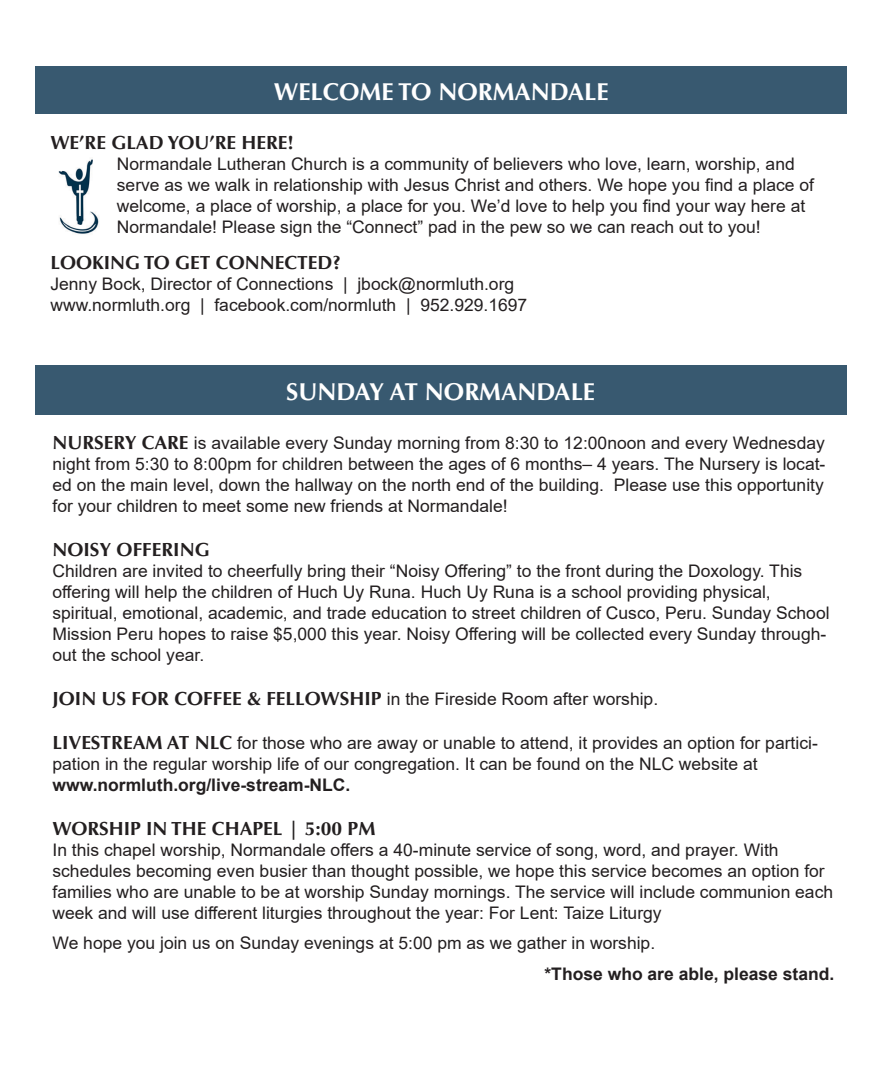
<style>
.page{position:relative;width:882px;height:1071px;background:#fff}
.page>*{position:absolute;margin:0;border:0;box-sizing:border-box;transform-origin:0 0}
.t1{font:700 24.5px "Optima LT Std";color:#fff}
.t2{font:700 19.07px "Optima LT Std";color:#231f20}
.t3{font:17.32px/21px "Arial";color:#231f20}
.t4{font:700 17.32px "Arial";color:#231f20}
.s1{font-family:"Optima LT Std";font-weight:700;font-size:19.07px}
</style>
<div class="page">
<div style="left:35px;top:66px;width:812px;height:47px;background:#385970"></div>
<img style="left:58px;top:159px;width:41px;height:75px">
<div style="left:35px;top:366px;width:812px;height:49px;background:#385970"></div>
<h1 class="t1" style="left:274px;top:77px;width:336px">WELCOME TO NORMANDALE</h1>
<p class="t2" style="left:50px;top:132px;width:245px">WE’RE GLAD YOU’RE HERE!</p>
<p class="t3" style="left:117px;top:153px;width:699px">Normandale Lutheran Church is a community of believers who love, learn, worship, and serve as we walk in relationship with Jesus Christ and others. We hope you find a place of welcome, a place of worship, a place for you. We’d love to help you find your way here at Normandale! Please sign the “Connect” pad in the pew so we can reach out to you!</p>
<p class="t2" style="left:50px;top:251px;width:292px">LOOKING TO GET CONNECTED?</p>
<p class="t3" style="left:50px;top:273px;width:465px">Jenny Bock, Director of Connections | jbock@normluth.org</p>
<p class="t3" style="left:50px;top:294px;width:478px">www.normluth.org | facebook.com/normluth | 952.929.1697</p>
<h1 class="t1" style="left:286px;top:378px;width:310px">SUNDAY AT NORMANDALE</h1>
<p class="t3" style="left:52px;top:432px;width:774px;text-align:justify"><span class="s1">NURSERY CARE</span> is available every Sunday morning from 8:30 to 12:00noon and every Wednesday night from 5:30 to 8:00pm for children between the ages of 6 months– 4 years. The Nursery is locat&shy;ed on the main level, down the hallway on the north end of the building. Please use this opportunity for your children to meet some new friends at Normandale!</p>
<p class="t2" style="left:52px;top:538px;width:159px">NOISY OFFERING</p>
<p class="t3" style="left:52px;top:560px;width:751px">Children are invited to cheerfully bring their “Noisy Offering” to the front during the Doxology. This offering will help the children of Huch Uy Runa. Huch Uy Runa is a school providing physical,</p>
<p class="t3" style="left:52px;top:602px;width:779px">spiritual, emotional, academic, and trade education to street children of Cusco, Peru. Sunday School<br>Mission Peru hopes to raise $5,000 this year. Noisy Offering will be collected every Sunday through&shy;out the school year.</p>
<p class="t3" style="left:52px;top:688px;width:607px"><span class="s1">JOIN US FOR COFFEE &amp; FELLOWSHIP</span> in the Fireside Room after worship.</p>
<p class="t3" style="left:52px;top:732px;width:767px"><span class="s1">LIVESTREAM AT NLC</span> for those who are away or unable to attend, it provides an option for partici&shy;pation in the regular worship life of our congregation. It can be found on the NLC website at</p>
<p class="t4" style="left:52px;top:773px;width:299px">www.normluth.org/live-stream-NLC.</p>
<p class="t2" style="left:52px;top:818px;width:324px">WORSHIP IN THE CHAPEL | 5:00 PM</p>
<p class="t3" style="left:52px;top:840px;width:782px">In this chapel worship, Normandale offers a 40-minute service of song, word, and prayer. With schedules becoming even busier than thought possible, we hope this service becomes an option for families who are unable to be at worship Sunday mornings. The service will include communion each week and will use different liturgies throughout the year: For Lent: Taize Liturgy</p>
<p class="t3" style="left:52px;top:932px;width:604px">We hope you join us on Sunday evenings at 5:00 pm as we gather in worship.</p>
<p class="t4" style="left:545px;top:962px;width:291px">*Those who are able, please stand.</p>
</div>
